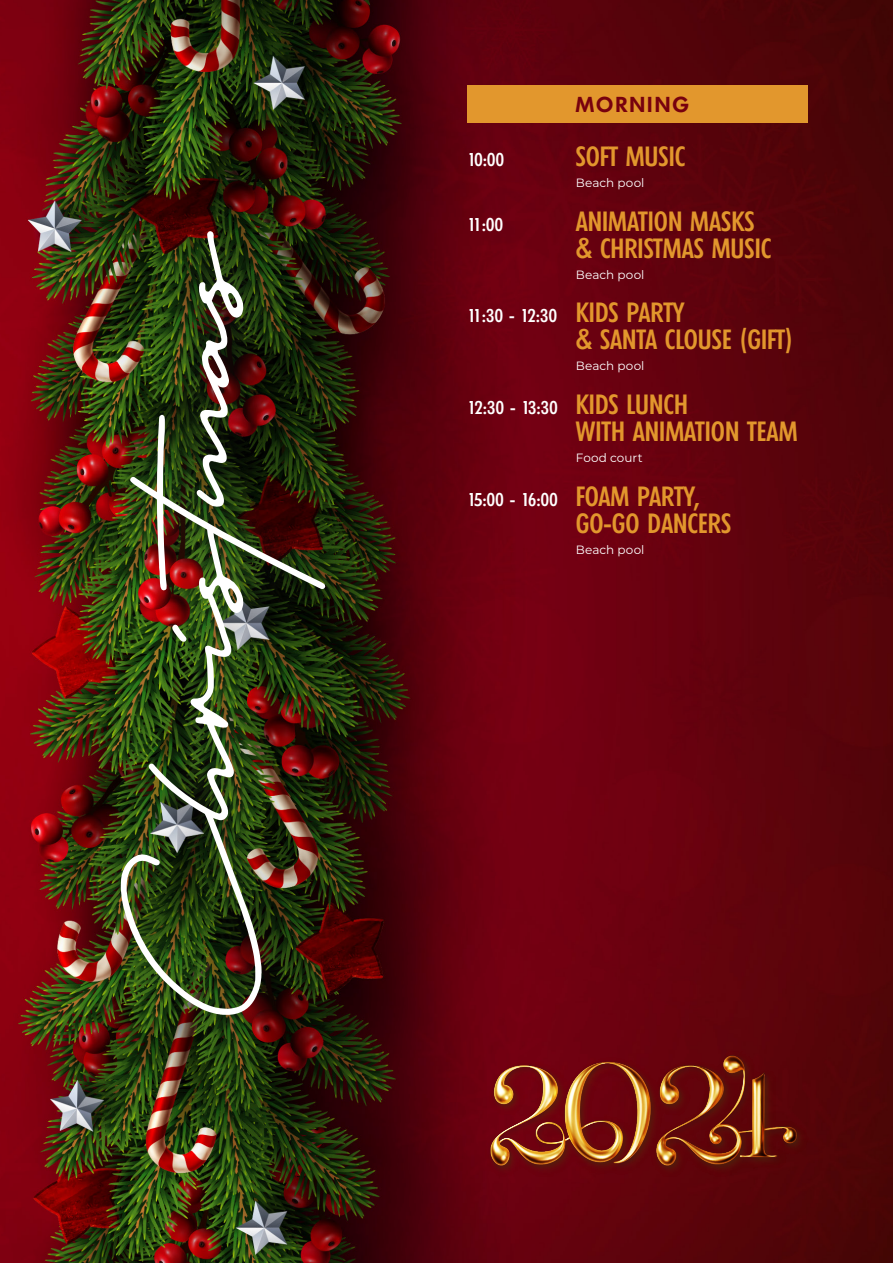
<style>
.page{position:relative;width:893px;height:1263px;background:#fff}
.page>*{position:absolute;margin:0;border:0;box-sizing:border-box;transform-origin:0 0}
.t1{font:187.5px "Portrait Script";color:#fff}
.t2{font:500 27px/27px "Futura TS Condensed";color:#e2972d}
.t3{font:600 21px "Futura TS";letter-spacing:.1em;color:#77010e}
.t4{font:500 18px "Futura TS Condensed";letter-spacing:-.025em;color:#fff}
.t5{font:12px "Montserrat";letter-spacing:.01em;color:#fff}
.s1{font-size:27px;color:#e2972d}
</style>
<div class="page">
<img style="left:0;top:0;width:893px;height:1263px">
<div style="left:74px;top:190px;width:292px;height:871px;background:#231f20;opacity:.75"></div>
<img style="left:478px;top:1050px;width:330px;height:128px">
<div style="left:468px;top:85px;width:340px;height:37px;background:#e2972d"></div>
<h1 class="t1" style="left:59px;top:1015px;width:785px;rotate:-90deg">Christmas</h1>
<p class="t3" style="left:576px;top:91px;width:115px">MORNING</p>
<p class="t4" style="left:468px;top:149px;width:38px">10:00</p>
<p class="t2" style="left:576px;top:143px;width:111px">SOFT MUSIC</p>
<p class="t5" style="left:576px;top:174px;width:70px">Beach pool</p>
<p class="t4" style="left:468px;top:214px;width:37px">11:00</p>
<p class="t2" style="left:576px;top:208px;width:197px">ANIMATION MASKS &amp; CHRISTMAS MUSIC</p>
<p class="t5" style="left:576px;top:266px;width:70px">Beach pool</p>
<p class="t4" style="left:468px;top:305px;width:218px">11:30 - 12:30 <span class="s1">KIDS PARTY</span></p>
<p class="t2" style="left:576px;top:326px;width:219px">&amp; SANTA CLOUSE (GIFT)</p>
<p class="t5" style="left:576px;top:358px;width:70px">Beach pool</p>
<p class="t4" style="left:468px;top:397px;width:222px">12:30 - 13:30 <span class="s1">KIDS LUNCH</span></p>
<p class="t2" style="left:576px;top:418px;width:223px">WITH ANIMATION TEAM</p>
<p class="t5" style="left:576px;top:449px;width:68px">Food court</p>
<p class="t4" style="left:468px;top:489px;width:233px">15:00 - 16:00 <span class="s1">FOAM PARTY,</span></p>
<p class="t2" style="left:576px;top:510px;width:157px">GO-GO DANCERS</p>
<p class="t5" style="left:576px;top:541px;width:70px">Beach pool</p>
</div>
